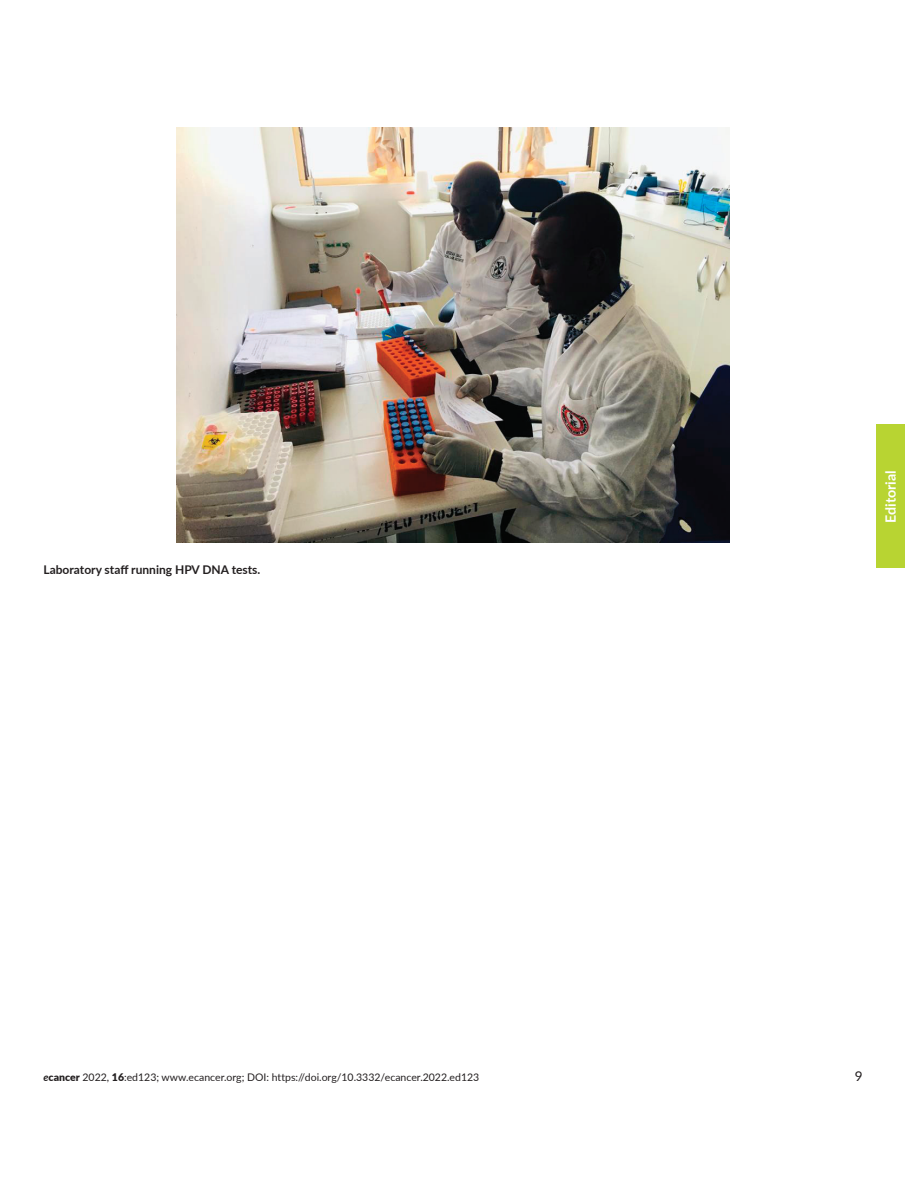
<style>
.page{position:relative;width:918px;height:1188px;background:#fff}
.page>*{position:absolute;margin:0;border:0;box-sizing:border-box;transform-origin:0 0}
.t1{font:700 14.25px "Lato";color:#fff}
.t2{font:13.5px "Lato";color:#231f20}
.t3{font:700 12px "Lato";color:#231f20}
.t4{font:10.5px "Lato";color:#231f20}
.s1{font-weight:700;font-style:italic}
.s2{font-weight:900}
</style>
<div class="page">
<div style="left:876px;top:425px;width:29px;height:143px;background:#b8d432"></div>
<img style="left:176px;top:127px;width:553px;height:415px">
<p class="t3" style="left:44px;top:561px;width:218px">Laboratory staff running HPV DNA tests.</p>
<h1 class="t1" style="left:880px;top:523px;width:54px;rotate:-90deg">Editorial</h1>
<p class="t4" style="left:44px;top:1070px;width:437px"><span class="s1">e</span><span class="s2">cancer</span> 2022, <span class="s2">16</span>:ed123; www.ecancer.org; DOI: https://doi.org/10.3332/ecancer.2022.ed123</p>
<p class="t2" style="left:855px;top:1067px;width:9px">9</p>
</div>
